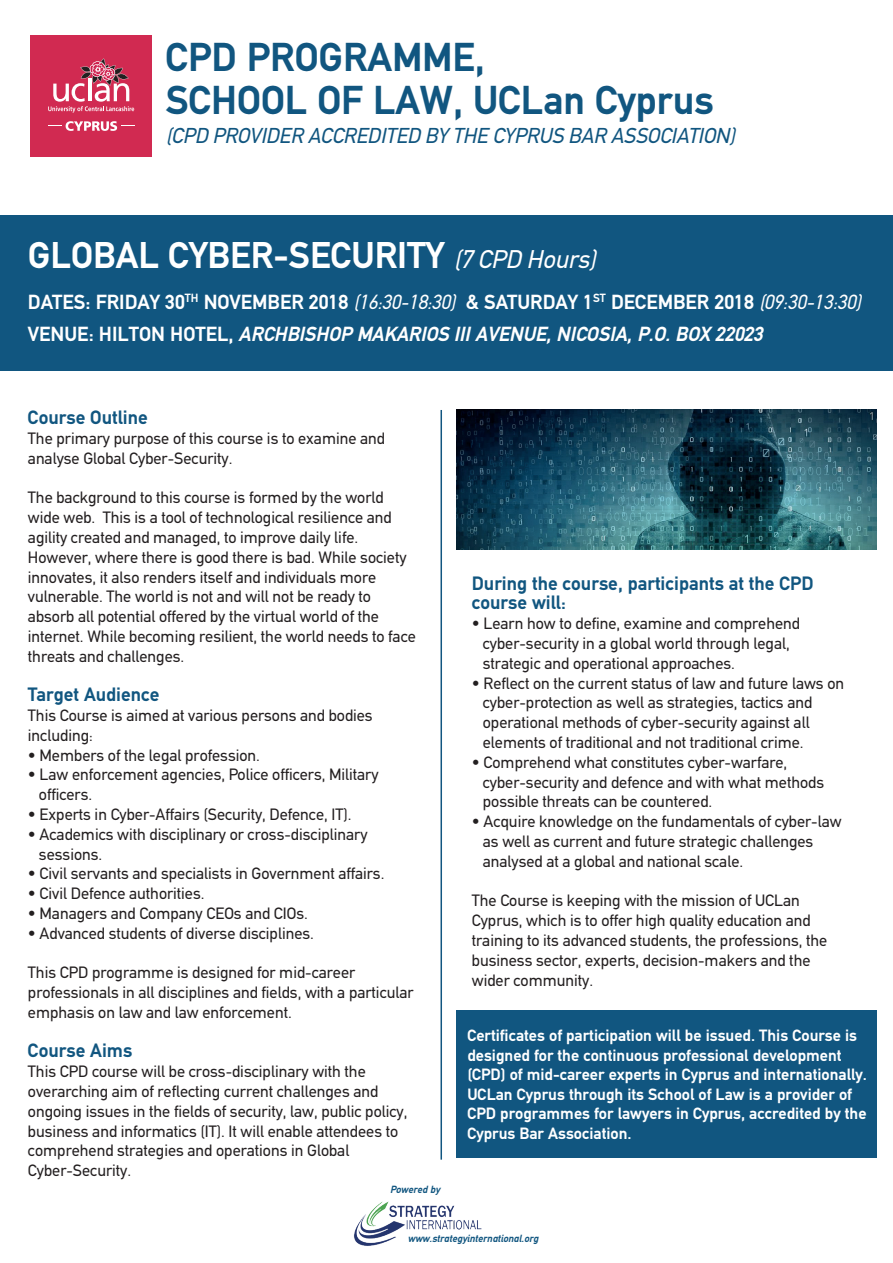
<style>
.page{position:relative;width:893px;height:1263px;background:#fff}
.page>*{position:absolute;margin:0;border:0;box-sizing:border-box;transform-origin:0 0}
.t1{font:700 40.65px/43px "PF Din Text";color:#115680}
.t2{font:700 37.5px "PF Din Text";color:#fff}
.t3{font:italic 21.6px "PF Din Text";color:#115680}
.t4{font:700 20.55px/31.5px "PF Din Text";color:#fff}
.t5{font:700 19.5px/19.5px "PF Din Text";color:#115680}
.t6{font:16.5px/19.8px "PF Din Text";color:#231f20}
.t7{font:700 16.5px/19.5px "PF Din Text";color:#fff}
.t8{font:italic 700 10.5px "PF Din Text";color:#115680}
.s1{font-weight:400;font-style:italic;font-size:25.8px}
.s2{font-weight:400;font-style:italic}
.s3{font-style:italic}
</style>
<div class="page">
<div style="left:31px;top:35px;width:121px;height:121px;background:#d12a51"></div>
<svg style="left:48px;top:121px;width:87px;height:10px"></svg>
<svg style="left:48px;top:58px;width:86px;height:55px"></svg>
<div style="left:0;top:215px;width:893px;height:155px;background:#115680"></div>
<hr style="left:440px;top:410px;width:2px;height:750px;background:#115680">
<div style="left:456px;top:1010px;width:420px;height:148px;background:#115680"></div>
<img style="left:456px;top:410px;width:420px;height:139px">
<img style="left:354px;top:1201px;width:128px;height:45px">
<h1 class="t1" style="left:166px;top:35px;width:550px">CPD PROGRAMME,<br>SCHOOL OF LAW, UCLan Cyprus</h1>
<h3 class="t3" style="left:166px;top:123px;width:571px">(CPD PROVIDER ACCREDITED BY THE CYPRUS BAR ASSOCIATION)</h3>
<h2 class="t2" style="left:28px;top:234px;width:569px">GLOBAL CYBER-SECURITY <span class="s1">(7 CPD Hours)</span></h2>
<p class="t4" style="left:28px;top:286px;width:835px">DATES: FRIDAY 30<sup>TH</sup> NOVEMBER 2018 <span class="s2">(16:30-18:30)</span> &amp; SATURDAY 1<sup>ST</sup> DECEMBER 2018 <span class="s2">(09:30-13:30)<br></span>VENUE: HILTON HOTEL, <span class="s3">ARCHBISHOP MAKARIOS III AVENUE, NICOSIA, P.O. BOX 22023</span></p>
<p class="t5" style="left:28px;top:408px;width:121px">Course Outline</p>
<p class="t6" style="left:28px;top:429px;width:359px">The primary purpose of this course is to examine and analyse Global Cyber-Security.</p>
<p class="t6" style="left:28px;top:488px;width:389px">The background to this course is formed by the world wide web. This is a tool of technological resilience and agility created and managed, to improve daily life.<br>However, where there is good there is bad. While society innovates, it also renders itself and individuals more vulnerable. The world is not and will not be ready to absorb all potential offered by the virtual world of the internet. While becoming resilient, the world needs to face threats and challenges.</p>
<p class="t5" style="left:28px;top:685px;width:133px">Target Audience</p>
<p class="t6" style="left:28px;top:705px;width:346px">This Course is aimed at various persons and bodies including:</p>
<p class="t6" style="left:28px;top:745px;width:234px">• Members of the legal profession.</p>
<p class="t6" style="left:39px;top:765px;width:341px;text-indent:-11px">• Law enforcement agencies, Police officers, Military officers.</p>
<p class="t6" style="left:28px;top:804px;width:325px">• Experts in Cyber-Affairs (Security, Defence, IT).</p>
<p class="t6" style="left:39px;top:824px;width:330px;text-indent:-11px">• Academics with disciplinary or cross-disciplinary sessions.</p>
<p class="t6" style="left:28px;top:864px;width:358px">• Civil servants and specialists in Government affairs.</p>
<p class="t6" style="left:28px;top:884px;width:178px">• Civil Defence authorities.</p>
<p class="t6" style="left:28px;top:903px;width:281px">• Managers and Company CEOs and CIOs.</p>
<p class="t6" style="left:28px;top:923px;width:288px">• Advanced students of diverse disciplines.</p>
<p class="t6" style="left:28px;top:963px;width:387px">This CPD programme is designed for mid-career professionals in all disciplines and fields, with a particular emphasis on law and law enforcement.</p>
<p class="t5" style="left:28px;top:1041px;width:106px">Course Aims</p>
<p class="t6" style="left:28px;top:1062px;width:381px">This CPD course will be cross-disciplinary with the overarching aim of reflecting current challenges and ongoing issues in the fields of security, law, public policy, business and informatics (IT). It will enable attendees to comprehend strategies and operations in Global Cyber-Security.</p>
<p class="t8" style="left:390px;top:1183px;width:51px">Powered by</p>
<p class="t5" style="left:472px;top:573px;width:343px">During the course, participants at the CPD course will:</p>
<p class="t6" style="left:483px;top:614px;width:319px;text-indent:-11px">• Learn how to define, examine and comprehend cyber-security in a global world through legal, strategic and operational approaches.</p>
<p class="t6" style="left:483px;top:673px;width:363px;text-indent:-11px">• Reflect on the current status of law and future laws on cyber-protection as well as strategies, tactics and operational methods of cyber-security against all elements of traditional and not traditional crime.</p>
<p class="t6" style="left:483px;top:752px;width:343px;text-indent:-11px">• Comprehend what constitutes cyber-warfare, cyber-security and defence and with what methods possible threats can be countered.</p>
<p class="t6" style="left:483px;top:812px;width:360px;text-indent:-11px">• Acquire knowledge on the fundamentals of cyber-law as well as current and future strategic challenges analysed at a global and national scale.</p>
<p class="t6" style="left:472px;top:891px;width:357px">The Course is keeping with the mission of UCLan Cyprus, which is to offer high quality education and training to its advanced students, the professions, the business sector, experts, decision-makers and the wider community.</p>
<p class="t7" style="left:467px;top:1026px;width:401px">Certificates of participation will be issued. This Course is designed for the continuous professional development (CPD) of mid-career experts in Cyprus and internationally.<br>UCLan Cyprus through its School of Law is a provider of CPD programmes for lawyers in Cyprus, accredited by the Cyprus Bar Association.</p>
<p class="t8" style="left:408px;top:1232px;width:132px">www.strategyinternational.org</p>
</div>
